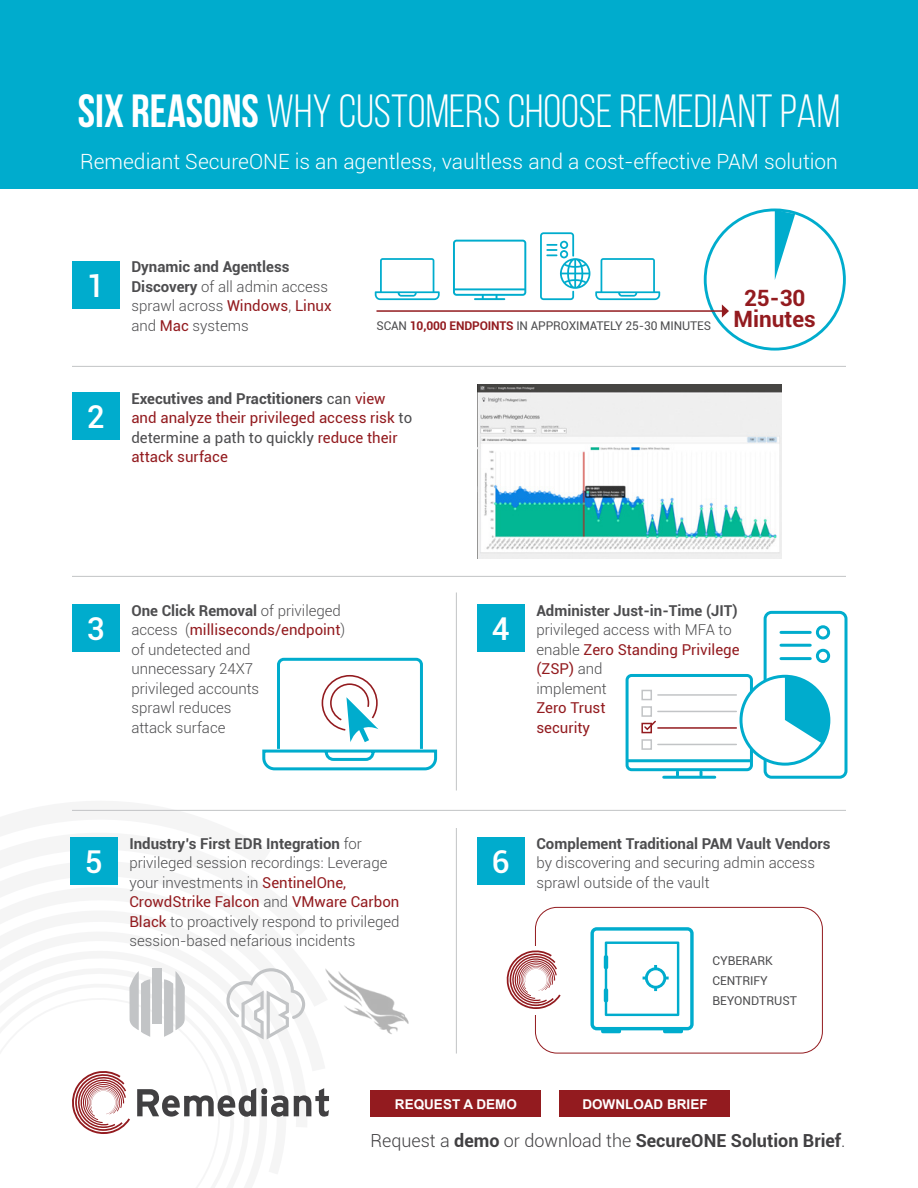
<style>
.page{position:relative;width:918px;height:1188px;background:#fff}
.page>*{position:absolute;margin:0;border:0;box-sizing:border-box;transform-origin:0 0}
.t1{font:46.5px "Bebas Neue";color:#fff}
.t2{font:500 31.5px "Roboto";color:#fff}
.t3{font:700 22.5px/21px "Roboto";color:#931b1f;text-align:center}
.t4{font:300 21px "Roboto";color:#fff}
.t5{font:700 18px "Roboto";color:#414042}
.t6{font:300 15px/19.5px "Roboto";color:#4d4d4f}
.t7{font:15px/19.5px "Roboto";color:#931b1f}
.t8{font:700 15px "Roboto";color:#4d4d4f}
.t9{font:700 13.5px "Arial";color:#fff}
.t10{font:12.15px/20px "Roboto";color:#4d4d4f}
.t11{font:12px "Roboto";letter-spacing:-.01em;color:#4d4d4f}
.s1{font-weight:700}
.s2{font-weight:400;color:#931b1f}
.s3{font-weight:700;color:#931b1f}
.s4{font-weight:700;color:#4d4d4f}
.s5{color:#4d4d4f}
.s6{font-weight:300}
</style>
<div class="page">
<div style="left:0;top:0;width:918px;height:189px;background:#00accd"></div>
<svg style="left:72px;top:1071px;width:58px;height:63px"></svg>
<svg style="left:137px;top:1088px;width:151px;height:29px"></svg>
<svg style="left:294px;top:1088px;width:35px;height:29px"></svg>
<div style="left:370px;top:1090px;width:172px;height:27px;background:#931b1f"></div>
<div style="left:560px;top:1090px;width:170px;height:27px;background:#931b1f"></div>
<hr style="left:72px;top:576px;width:774px;height:1px;background:#c2c4c6">
<hr style="left:72px;top:366px;width:774px;height:1px;background:#c2c4c6">
<hr style="left:72px;top:810px;width:774px;height:1px;background:#c2c4c6">
<hr style="left:456px;top:592px;width:1px;height:198px;background:#c2c4c6">
<div style="left:477px;top:604px;width:47px;height:48px;background:#00accd"></div>
<div style="left:764px;top:611px;width:84px;height:168px;border:3px solid #00accd;border-radius:6px"></div>
<div style="left:816px;top:625px;width:14px;height:15px;border:3px solid #00accd;border-radius:50%"></div>
<div style="left:816px;top:649px;width:14px;height:14px;border:3px solid #00accd;border-radius:50%"></div>
<hr style="left:781px;top:631px;width:29px;height:3px;background:#00accd">
<hr style="left:781px;top:644px;width:29px;height:3px;background:#00accd">
<hr style="left:781px;top:657px;width:29px;height:3px;background:#00accd">
<div style="left:626px;top:674px;width:127px;height:97px;border:3px solid #00accd;border-radius:5px"></div>
<hr style="left:664px;top:776px;width:51px;height:3px;background:#00accd">
<hr style="left:628px;top:759px;width:123px;height:3px;background:#00accd">
<svg style="left:643px;top:720px;width:13px;height:10px"></svg>
<div style="left:641px;top:690px;width:11px;height:10px;border:2px solid #c2c4c6"></div>
<hr style="left:658px;top:694px;width:78px;height:2px;background:#c2c4c6">
<div style="left:641px;top:706px;width:11px;height:11px;border:2px solid #c2c4c6"></div>
<hr style="left:658px;top:711px;width:78px;height:1px;background:#c2c4c6">
<div style="left:641px;top:723px;width:11px;height:10px;border:2px solid #931b1f"></div>
<hr style="left:658px;top:727px;width:78px;height:2px;background:#931b1f">
<div style="left:641px;top:739px;width:11px;height:11px;border:2px solid #c2c4c6"></div>
<hr style="left:658px;top:744px;width:78px;height:1px;background:#c2c4c6">
<svg style="left:738px;top:673px;width:93px;height:94px"></svg>
<div style="left:72px;top:604px;width:47px;height:48px;background:#00accd"></div>
<svg style="left:262px;top:657px;width:176px;height:114px"></svg>
<div style="left:72px;top:393px;width:47px;height:47px;background:#00accd"></div>
<img style="left:477px;top:384px;width:305px;height:175px">
<div style="left:72px;top:261px;width:47px;height:47px;background:#00accd"></div>
<svg style="left:375px;top:258px;width:65px;height:42px"></svg>
<svg style="left:453px;top:240px;width:73px;height:60px"></svg>
<svg style="left:540px;top:232px;width:120px;height:68px"></svg>
<hr style="left:376px;top:310px;width:346px;height:2px;background:#931b1f">
<svg style="left:702px;top:208px;width:144px;height:143px"></svg>
<div style="left:477px;top:837px;width:47px;height:48px;background:#00accd"></div>
<svg style="left:590px;top:927px;width:104px;height:106px"></svg>
<div style="left:535px;top:907px;width:288px;height:147px;border:1px solid #931b1f;border-radius:22px"></div>
<div style="left:507px;top:946px;width:60px;height:68px;background:#fff"></div>
<svg style="left:507px;top:950px;width:54px;height:59px"></svg>
<div style="left:70px;top:837px;width:47px;height:48px;background:#00accd"></div>
<svg style="left:226px;top:968px;width:79px;height:71px"></svg>
<img style="left:325px;top:968px;width:84px;height:66px">
<svg style="left:129px;top:971px;width:21px;height:66px"></svg>
<svg style="left:164px;top:971px;width:21px;height:66px"></svg>
<div style="left:153px;top:968px;width:9px;height:56px;background:#c2c4c6"></div>
<hr style="left:456px;top:828px;width:1px;height:226px;background:#c2c4c6">
<h1 class="t1" style="left:78px;top:86px;width:764px"><span class="s1">SIX REASONS</span> WHY CUSTOMERS CHOOSE REMEDIANT PAM</h1>
<h3 class="t4" style="left:80px;top:147px;width:759px">Remediant SecureONE is an agentless, vaultless and a cost-effective PAM solution</h3>
<h2 class="t2" style="left:87px;top:263px;width:19px">1</h2>
<h2 class="t2" style="left:87px;top:395px;width:19px">2</h2>
<p class="t6" style="left:131px;top:257px;width:202px"><span class="s1">Dynamic and Agentless<br>Discovery</span> of all admin access sprawl across <span class="s2">Windows</span>, <span class="s2">Linux </span>and <span class="s2">Mac</span> systems</p>
<p class="t11" style="left:376px;top:317px;width:336px">SCAN <span class="s3">10,000 ENDPOINTS</span> IN APPROXIMATELY 25-30 MINUTES</p>
<p class="t7" style="left:131px;top:388px;width:282px"><span class="s4">Executives and Practitioners</span> <span class="s5">can</span> view and analyze their privileged access risk <span class="s5">to determine a path to quickly</span> reduce their attack surface</p>
<h3 class="t3" style="left:734px;top:287px;width:84px">25-30<br>Minutes</h3>
<h2 class="t2" style="left:87px;top:606px;width:19px">3</h2>
<p class="t6" style="left:131px;top:600px;width:215px"><span class="s1">One Click Removal</span> of privileged access (<span class="s2">milliseconds/endpoint</span>) of undetected and<br>unnecessary 24X7<br>privileged accounts<br>sprawl reduces<br>attack surface</p>
<h2 class="t2" style="left:492px;top:606px;width:19px">4</h2>
<p class="t8" style="left:536px;top:600px;width:203px">Administer Just-in-Time (JIT)</p>
<p class="t6" style="left:536px;top:619px;width:205px">privileged access with MFA to enable <span class="s2">Zero Standing Privilege (ZSP)</span> and<br>implement</p>
<p class="t7" style="left:536px;top:697px;width:71px">Zero Trust security</p>
<h2 class="t2" style="left:85px;top:840px;width:19px">5</h2>
<p class="t6" style="left:129px;top:833px;width:272px"><span class="s1">Industry’s First EDR Integration</span> for privileged session recordings: Leverage your investments in <span class="s2">SentinelOne, CrowdStrike Falcon</span> and <span class="s2">VMware Carbon Black</span> to proactively respond to privileged session-based nefarious incidents</p>
<h2 class="t2" style="left:492px;top:840px;width:19px">6</h2>
<p class="t8" style="left:536px;top:833px;width:296px">Complement Traditional PAM Vault Vendors</p>
<p class="t6" style="left:536px;top:853px;width:280px">by discovering and securing admin access sprawl outside of the vault</p>
<p class="t10" style="left:712px;top:950px;width:86px">CYBERARK<br>CENTRIFY<br>BEYONDTRUST</p>
<p class="t9" style="left:395px;top:1095px;width:124px">REQUEST A DEMO</p>
<p class="t9" style="left:582px;top:1095px;width:127px">DOWNLOAD BRIEF</p>
<p class="t5" style="left:370px;top:1127px;width:477px"><span class="s6">Request a</span> demo <span class="s6">or download the</span> SecureONE Solution Brief<span class="s6">.</span></p>
</div>
